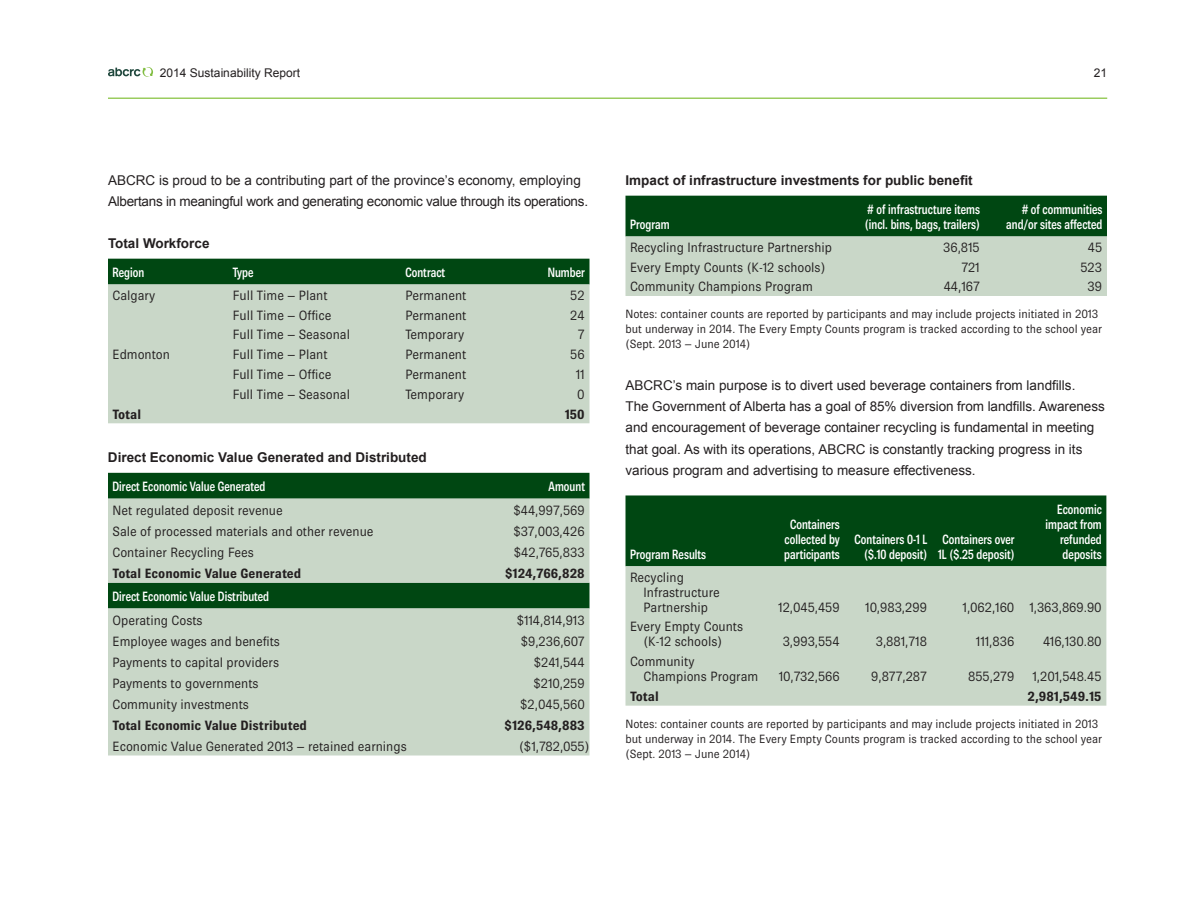
<style>
.page{position:relative;width:1188px;height:918px;background:#fff}
.page>*{position:absolute;margin:0;border:0;box-sizing:border-box;transform-origin:0 0}
.t1{font:300 13.5px/15px "Brown";color:#231f20}
.t2{font:13.5px/21px "Arial";color:#231f20}
.t3{font:500 condensed 13.5px/15px "Brown";color:#fff;text-align:right}
.t4{font:13.5px/21px "Arial";letter-spacing:-.02em;color:#231f20}
.t5{font:700 13.5px "Arial";color:#231f20}
.t6{font:700 13.5px "Brown";color:#231f20}
.t7{font:300 12px/15px "Brown";color:#231f20}
.t8{font:12px "Arial";color:#231f20}
</style>
<div class="page">
<div style="left:108px;top:259px;width:482px;height:26px;background:#004712"></div>
<div style="left:108px;top:285px;width:482px;height:138px;background:#c9d7c8"></div>
<div style="left:108px;top:473px;width:482px;height:26px;background:#004712"></div>
<svg style="left:108px;top:499px;width:482px;height:257px;background:#b5c8b6"></svg>
<svg style="left:626px;top:196px;width:481px;height:100px;background:#789d7e"></svg>
<div style="left:626px;top:495px;width:480px;height:71px;background:#004712"></div>
<div style="left:626px;top:566px;width:480px;height:140px;background:#c9d7c8"></div>
<svg style="left:108px;top:67px;width:45px;height:10px"></svg>
<hr style="left:108px;top:98px;width:999px;height:1px;background:#9acc5f">
<p class="t8" style="left:160px;top:65px;width:142px">2014 Sustainability Report</p>
<p class="t8" style="left:1094px;top:65px;width:15px">21</p>
<p class="t4" style="left:108px;top:170px;width:482px">ABCRC is proud to be a contributing part of the province’s economy, employing<br>Albertans in meaningful work and generating economic value through its operations.</p>
<p class="t5" style="left:108px;top:234px;width:103px">Total Workforce</p>
<p class="t3" style="left:112px;top:265px;width:33px">Region</p>
<p class="t3" style="left:233px;top:265px;width:22px">Type</p>
<p class="t3" style="left:405px;top:265px;width:41px">Contract</p>
<p class="t3" style="left:548px;top:265px;width:39px">Number</p>
<p class="t1" style="left:112px;top:288px;width:44px">Calgary</p>
<p class="t1" style="left:233px;top:288px;width:96px">Full Time – Plant</p>
<p class="t1" style="left:405px;top:288px;width:62px">Permanent</p>
<p class="t1" style="left:570px;top:288px;width:16px">52</p>
<p class="t1" style="left:233px;top:307px;width:100px">Full Time – Office</p>
<p class="t1" style="left:405px;top:307px;width:62px">Permanent</p>
<p class="t1" style="left:570px;top:307px;width:16px">24</p>
<p class="t1" style="left:233px;top:327px;width:119px">Full Time – Seasonal</p>
<p class="t1" style="left:405px;top:327px;width:60px">Temporary</p>
<p class="t1" style="left:578px;top:327px;width:8px">7</p>
<p class="t1" style="left:112px;top:347px;width:59px">Edmonton</p>
<p class="t1" style="left:233px;top:347px;width:96px">Full Time – Plant</p>
<p class="t1" style="left:405px;top:347px;width:62px">Permanent</p>
<p class="t1" style="left:570px;top:347px;width:16px">56</p>
<p class="t1" style="left:233px;top:367px;width:100px">Full Time – Office</p>
<p class="t1" style="left:405px;top:367px;width:62px">Permanent</p>
<p class="t1" style="left:576px;top:367px;width:10px">11</p>
<p class="t1" style="left:233px;top:387px;width:119px">Full Time – Seasonal</p>
<p class="t1" style="left:405px;top:387px;width:60px">Temporary</p>
<p class="t1" style="left:577px;top:387px;width:9px">0</p>
<p class="t6" style="left:112px;top:407px;width:30px">Total</p>
<p class="t6" style="left:565px;top:407px;width:21px">150</p>
<p class="t5" style="left:108px;top:449px;width:320px">Direct Economic Value Generated and Distributed</p>
<p class="t3" style="left:112px;top:479px;width:154px">Direct Economic Value Generated</p>
<p class="t3" style="left:548px;top:479px;width:38px">Amount</p>
<p class="t1" style="left:112px;top:503px;width:172px">Net regulated deposit revenue</p>
<p class="t1" style="left:513px;top:503px;width:73px">$44,997,569</p>
<p class="t1" style="left:112px;top:524px;width:263px">Sale of processed materials and other revenue</p>
<p class="t1" style="left:514px;top:524px;width:73px">$37,003,426</p>
<p class="t1" style="left:112px;top:545px;width:143px">Container Recycling Fees</p>
<p class="t1" style="left:514px;top:545px;width:72px">$42,765,833</p>
<p class="t6" style="left:112px;top:566px;width:190px">Total Economic Value Generated</p>
<p class="t6" style="left:505px;top:566px;width:81px">$124,766,828</p>
<p class="t3" style="left:112px;top:589px;width:158px">Direct Economic Value Distributed</p>
<p class="t1" style="left:112px;top:613px;width:92px">Operating Costs</p>
<p class="t1" style="left:517px;top:613px;width:69px">$114,814,913</p>
<p class="t1" style="left:112px;top:634px;width:169px">Employee wages and benefits</p>
<p class="t1" style="left:521px;top:634px;width:65px">$9,236,607</p>
<p class="t1" style="left:112px;top:655px;width:168px">Payments to capital providers</p>
<p class="t1" style="left:534px;top:655px;width:52px">$241,544</p>
<p class="t1" style="left:112px;top:676px;width:148px">Payments to governments</p>
<p class="t1" style="left:533px;top:676px;width:53px">$210,259</p>
<p class="t1" style="left:112px;top:697px;width:138px">Community investments</p>
<p class="t1" style="left:520px;top:697px;width:66px">$2,045,560</p>
<p class="t6" style="left:112px;top:718px;width:196px">Total Economic Value Distributed</p>
<p class="t6" style="left:505px;top:718px;width:82px">$126,548,883</p>
<p class="t1" style="left:112px;top:739px;width:296px">Economic Value Generated 2013 – retained earnings</p>
<p class="t1" style="left:519px;top:739px;width:72px">($1,782,055)</p>
<p class="t5" style="left:626px;top:171px;width:349px">Impact of infrastructure investments for public benefit</p>
<p class="t3" style="left:630px;top:217px;width:41px">Program</p>
<p class="t3" style="left:865px;top:202px;width:117px;text-align:left"># of infrastructure items (incl. bins, bags, trailers)</p>
<p class="t3" style="left:1006px;top:202px;width:98px"># of communities and/or sites affected</p>
<p class="t1" style="left:630px;top:240px;width:204px">Recycling Infrastructure Partnership</p>
<p class="t1" style="left:943px;top:240px;width:38px">36,815</p>
<p class="t1" style="left:1088px;top:240px;width:16px">45</p>
<p class="t1" style="left:630px;top:259px;width:197px">Every Empty Counts (K-12 schools)</p>
<p class="t1" style="left:962px;top:259px;width:20px">721</p>
<p class="t1" style="left:1081px;top:259px;width:23px">523</p>
<p class="t1" style="left:630px;top:279px;width:184px">Community Champions Program</p>
<p class="t1" style="left:944px;top:279px;width:38px">44,167</p>
<p class="t1" style="left:1088px;top:279px;width:16px">39</p>
<p class="t7" style="left:626px;top:307px;width:478px">Notes: container counts are reported by participants and may include projects initiated in 2013 but underway in 2014. The Every Empty Counts program is tracked according to the school year (Sept. 2013 – June 2014)</p>
<p class="t2" style="left:626px;top:375px;width:481px">ABCRC’s main purpose is to divert used beverage containers from landfills.<br>The Government of Alberta has a goal of 85% diversion from landfills. Awareness and encouragement of beverage container recycling is fundamental in meeting that goal. As with its operations, ABCRC is constantly tracking progress in its various program and advertising to measure effectiveness.</p>
<p class="t3" style="left:630px;top:547px;width:78px">Program Results</p>
<p class="t1" style="left:644px;top:569px;width:78px;text-indent:-14px">Recycling<br>Infrastructure<br>Partnership</p>
<p class="t1" style="left:630px;top:619px;width:115px;text-align:center">Every Empty Counts (K-12 schools)</p>
<p class="t1" style="left:644px;top:654px;width:116px;text-indent:-14px">Community<br>Champions Program</p>
<p class="t3" style="left:784px;top:517px;width:57px;text-align:center">Containers collected by participants</p>
<p class="t3" style="left:855px;top:532px;width:74px">Containers 0-1 L ($.10 deposit)</p>
<p class="t3" style="left:938px;top:532px;width:78px;text-align:center">Containers over<br>1L ($.25 deposit)</p>
<p class="t3" style="left:1046px;top:502px;width:58px">Economic impact from refunded deposits</p>
<p class="t1" style="left:778px;top:599px;width:63px">12,045,459</p>
<p class="t1" style="left:865px;top:599px;width:63px">10,983,299</p>
<p class="t1" style="left:963px;top:599px;width:140px">1,062,160 1,363,869.90</p>
<p class="t1" style="left:783px;top:634px;width:58px">3,993,554</p>
<p class="t1" style="left:876px;top:634px;width:53px">3,881,718</p>
<p class="t1" style="left:976px;top:634px;width:40px">111,836</p>
<p class="t1" style="left:1043px;top:634px;width:60px">416,130.80</p>
<p class="t1" style="left:779px;top:669px;width:62px">10,732,566</p>
<p class="t1" style="left:871px;top:669px;width:57px">9,877,287</p>
<p class="t1" style="left:968px;top:669px;width:47px">855,279</p>
<p class="t1" style="left:1032px;top:669px;width:71px">1,201,548.45</p>
<p class="t6" style="left:630px;top:689px;width:30px">Total</p>
<p class="t6" style="left:1028px;top:689px;width:75px">2,981,549.15</p>
<p class="t7" style="left:626px;top:716px;width:478px">Notes: container counts are reported by participants and may include projects initiated in 2013 but underway in 2014. The Every Empty Counts program is tracked according to the school year (Sept. 2013 – June 2014)</p>
</div>
